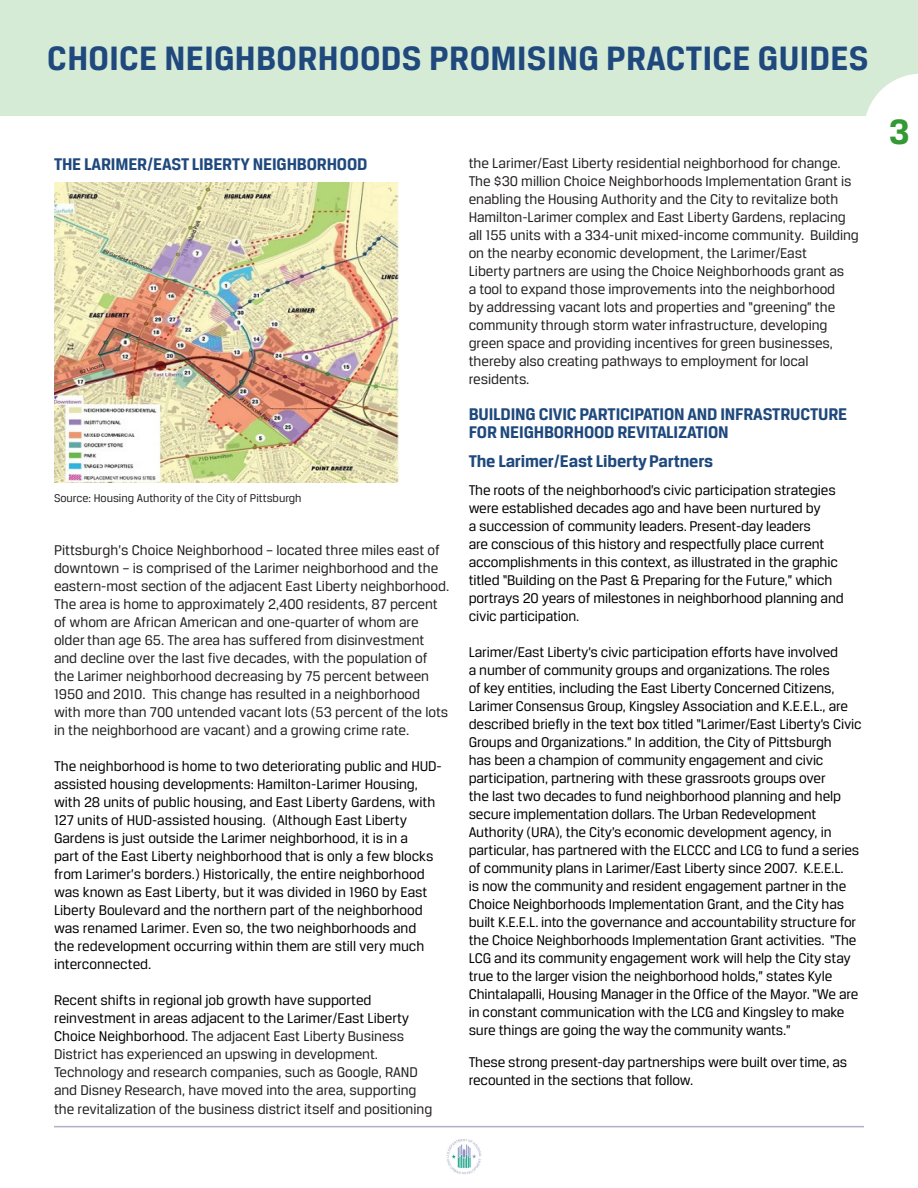
<style>
.page{position:relative;width:918px;height:1188px;background:#fff}
.page>*{position:absolute;margin:0;border:0;box-sizing:border-box;transform-origin:0 0}
.t1{font:700 37.5px "Breuer Text";color:#393}
.t2{font:700 36px "Breuer Text";letter-spacing:.01em;color:#1f497d}
.t3{font:700 18px/18px "Breuer Text";letter-spacing:-.01em;color:#1f497d}
.t4{font:15px/18px "Breuer Text";letter-spacing:-.01em;color:#000}
.t5{font:15px/18px "Breuer Text";letter-spacing:-.005em;color:#231f20}
.t6{font:12px "Breuer Text";color:#231f20}
.s1{color:#000}
</style>
<div class="page">
<div style="left:0;top:0;width:918px;height:116px;background:#d6ebd6"></div>
<hr style="left:54px;top:1126px;width:810px;height:1px;background:#b1aec9">
<img style="left:54px;top:182px;width:345px;height:300px">
<svg style="left:866px;top:74px;width:52px;height:42px"></svg>
<img style="left:446px;top:1139px;width:36px;height:35px">
<p class="t2" style="left:47px;top:39px;width:823px">CHOICE NEIGHBORHOODS PROMISING PRACTICE GUIDES</p>
<p class="t3" style="left:54px;top:155px;width:315px">THE LARIMER/EAST LIBERTY NEIGHBORHOOD</p>
<p class="t6" style="left:54px;top:491px;width:249px">Source: Housing Authority of the City of Pittsburgh</p>
<p class="t5" style="left:54px;top:541px;width:397px">Pittsburgh’s Choice Neighborhood – located three miles east of downtown – is comprised of the Larimer neighborhood and the eastern-most section of the adjacent East Liberty neighborhood.<br>The area is home to approximately 2,400 residents, 87 percent of whom are African American and one-quarter of whom are older than age 65. The area has suffered from disinvestment and decline over the last five decades, with the population of the Larimer neighborhood decreasing by 75 percent between 1950 and 2010. This change has resulted in a neighborhood with more than 700 untended vacant lots (53 percent of the lots in the neighborhood are vacant) and a growing crime rate.</p>
<p class="t4" style="left:54px;top:757px;width:389px">The neighborhood is home to two deteriorating public and HUD&shy;assisted housing developments: Hamilton-Larimer Housing, with 28 units of public housing, and East Liberty Gardens, with 127 units of HUD-assisted housing. (Although East Liberty Gardens is just outside the Larimer neighborhood, it is in a<br>part of the East Liberty neighborhood that is only a few blocks from Larimer’s borders.) Historically, the entire neighborhood was known as East Liberty, but it was divided in 1960 by East Liberty Boulevard and the northern part of the neighborhood was renamed Larimer. Even so, the two neighborhoods and<br>the redevelopment occurring within them are still very much interconnected.</p>
<p class="t5" style="left:54px;top:991px;width:380px"><span class="s1">Recent shifts in regional job growth have supported reinvestment in areas adjacent to the Larimer/East Liberty Choice Neighborhood.</span> The adjacent East Liberty Business District has experienced an upswing in development.<br>Technology and research companies, such as Google, RAND and Disney Research, have moved into the area, supporting the revitalization of the business district itself and positioning</p>
<p class="t5" style="left:469px;top:154px;width:392px">the Larimer/East Liberty residential neighborhood for change.<br>The $30 million Choice Neighborhoods Implementation Grant is enabling the Housing Authority and the City to revitalize both Hamilton-Larimer complex and East Liberty Gardens, replacing all 155 units with a 334-unit mixed-income community. Building on the nearby economic development, the Larimer/East<br>Liberty partners are using the Choice Neighborhoods grant as<br>a tool to expand those improvements into the neighborhood<br>by addressing vacant lots and properties and “greening” the community through storm water infrastructure, developing green space and providing incentives for green businesses, thereby also creating pathways to employment for local residents.</p>
<p class="t3" style="left:469px;top:405px;width:380px">BUILDING CIVIC PARTICIPATION AND INFRASTRUCTURE<br>FOR NEIGHBORHOOD REVITALIZATION</p>
<p class="t3" style="left:469px;top:452px;width:246px">The Larimer/East Liberty Partners</p>
<p class="t4" style="left:469px;top:481px;width:377px">The roots of the neighborhood’s civic participation strategies were established decades ago and have been nurtured by<br>a succession of community leaders. Present-day leaders<br>are conscious of this history and respectfully place current accomplishments in this context, as illustrated in the graphic titled “Building on the Past &amp; Preparing for the Future,” which portrays 20 years of milestones in neighborhood planning and civic participation.</p>
<p class="t4" style="left:469px;top:643px;width:395px">Larimer/East Liberty’s civic participation efforts have involved<br>a number of community groups and organizations. The roles<br>of key entities, including the East Liberty Concerned Citizens, Larimer Consensus Group, Kingsley Association and K.E.E.L., are described briefly in the text box titled “Larimer/East Liberty’s Civic Groups and Organizations.” In addition, the City of Pittsburgh<br>has been a champion of community engagement and civic participation, partnering with these grassroots groups over<br>the last two decades to fund neighborhood planning and help secure implementation dollars. The Urban Redevelopment Authority (URA), the City’s economic development agency, in particular, has partnered with the ELCCC and LCG to fund a series of community plans in Larimer/East Liberty since 2007. K.E.E.L.<br>is now the community and resident engagement partner in the Choice Neighborhoods Implementation Grant, and the City has built K.E.E.L. into the governance and accountability structure for the Choice Neighborhoods Implementation Grant activities. “The LCG and its community engagement work will help the City stay true to the larger vision the neighborhood holds,” states Kyle Chintalapalli, Housing Manager in the Office of the Mayor. “We are in constant communication with the LCG and Kingsley to make sure things are going the way the community wants.”</p>
<p class="t4" style="left:469px;top:1053px;width:380px">These strong present-day partnerships were built over time, as recounted in the sections that follow.</p>
<p class="t1" style="left:889px;top:111px;width:22px">3</p>
</div>
